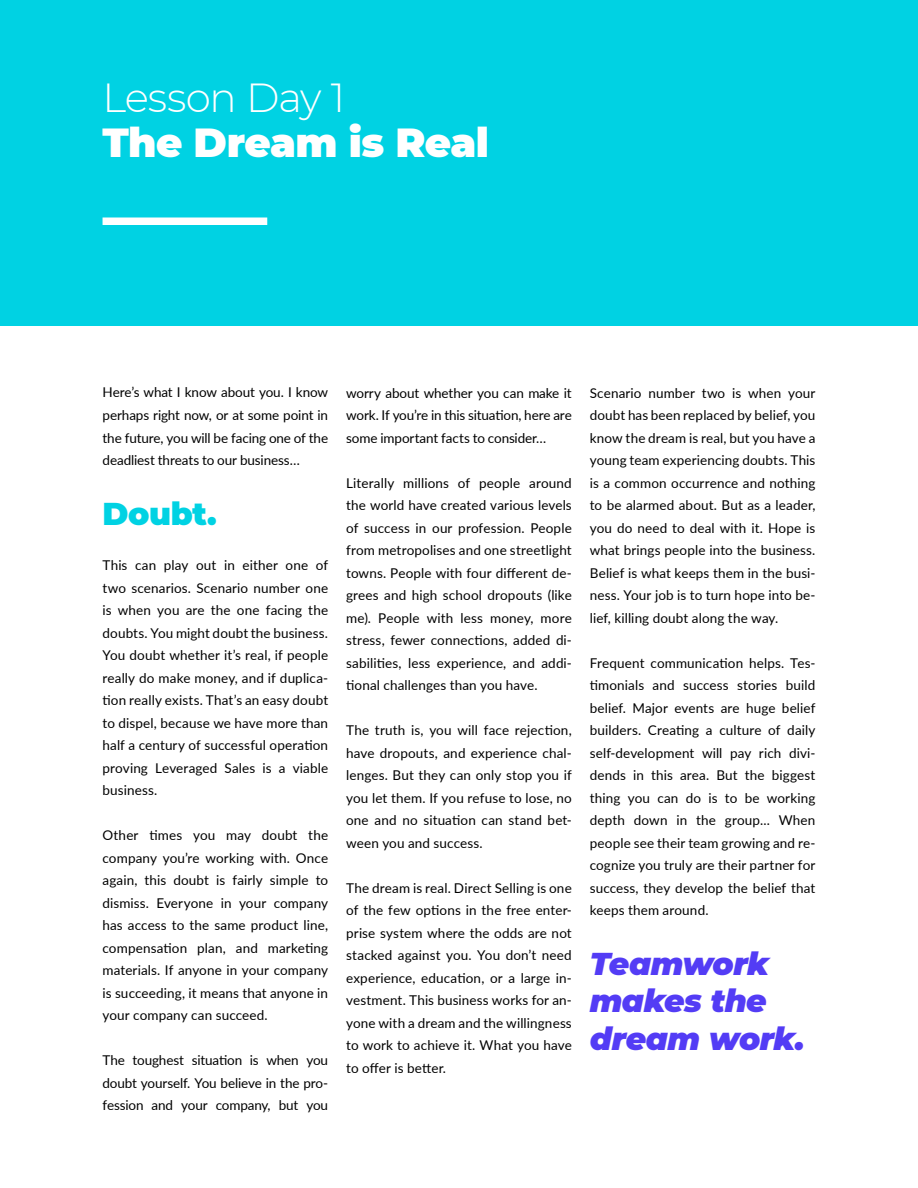
<style>
.page{position:relative;width:918px;height:1188px;background:#fff}
.page>*{position:absolute;margin:0;border:0;box-sizing:border-box;transform-origin:0 0}
.t1{font:900 40.5px "Montserrat";letter-spacing:-.015em;color:#fff}
.t2{font:300 40.5px "Montserrat";letter-spacing:-.03em;color:#fff}
.t3{font:italic 900 31.5px/37.5px "Montserrat";letter-spacing:-.015em;color:#533cf5}
.t4{font:900 31.5px "Montserrat";letter-spacing:-.01em;color:#00d2e3}
.t5{font:13.5px/22.5px "Lato";letter-spacing:.005em;color:#000;text-align:justify}
</style>
<div class="page">
<div style="left:0;top:0;width:918px;height:325px;background:#00d2e3"></div>
<div style="left:103px;top:217px;width:164px;height:8px;background:#fff"></div>
<h1 class="t2" style="left:103px;top:71px;width:244px">Lesson Day 1</h1>
<h1 class="t1" style="left:103px;top:113px;width:388px">The Dream is Real</h1>
<p class="t5" style="left:103px;top:381px;width:227px">Here’s what I know about you. I know perhaps right now, or at some point in the future, you will be facing one of the deadliest threats to our business…</p>
<h2 class="t4" style="left:103px;top:490px;width:116px">Doubt.</h2>
<p class="t5" style="left:103px;top:553px;width:227px">This can play out in either one of two scenarios. Scenario number one is when you are the one facing the doubts. You might doubt the business.<br>You doubt whether it’s real, if people really do make money, and if duplica&shy;tion really exists. That’s an easy doubt to dispel, because we have more than half a century of successful operation proving Leveraged Sales is a viable business.</p>
<p class="t5" style="left:103px;top:823px;width:227px">Other times you may doubt the company you’re working with. Once again, this doubt is fairly simple to dismiss. Everyone in your company has access to the same product line, compensation plan, and marketing materials. If anyone in your company is succeeding, it means that anyone in your company can succeed.</p>
<p class="t5" style="left:103px;top:1048px;width:227px">The toughest situation is when you doubt yourself. You believe in the pro&shy;fession and your company, but you</p>
<p class="t5" style="left:346px;top:381px;width:227px">worry about whether you can make it work. If you’re in this situation, here are some important facts to consider…</p>
<p class="t5" style="left:346px;top:471px;width:227px">Literally millions of people around the world have created various levels of success in our profession. People from metropolises and one streetlight towns. People with four different de&shy;grees and high school dropouts (like me). People with less money, more stress, fewer connections, added di&shy;sabilities, less experience, and addi&shy;tional challenges than you have.</p>
<p class="t5" style="left:346px;top:718px;width:227px">The truth is, you will face rejection, have dropouts, and experience chal&shy;lenges. But they can only stop you if you let them. If you refuse to lose, no one and no situation can stand bet&shy;ween you and success.</p>
<p class="t5" style="left:346px;top:876px;width:227px">The dream is real. Direct Selling is one of the few options in the free enter&shy;prise system where the odds are not stacked against you. You don’t need experience, education, or a large in&shy;vestment. This business works for an&shy;yone with a dream and the willingness to work to achieve it. What you have to offer is better.</p>
<p class="t5" style="left:590px;top:381px;width:227px">Scenario number two is when your doubt has been replaced by belief, you know the dream is real, but you have a young team experiencing doubts. This is a common occurrence and nothing to be alarmed about. But as a leader, you do need to deal with it. Hope is what brings people into the business.<br>Belief is what keeps them in the busi&shy;ness. Your job is to turn hope into be&shy;lief, killing doubt along the way.</p>
<p class="t5" style="left:590px;top:651px;width:227px">Frequent communication helps. Tes&shy;timonials and success stories build belief. Major events are huge belief builders. Creating a culture of daily self-development will pay rich divi&shy;dends in this area. But the biggest thing you can do is to be working depth down in the group... When people see their team growing and re&shy;cognize you truly are their partner for success, they develop the belief that keeps them around.</p>
<h2 class="t3" style="left:590px;top:943px;width:216px">Teamwork makes the dream work.</h2>
</div>
